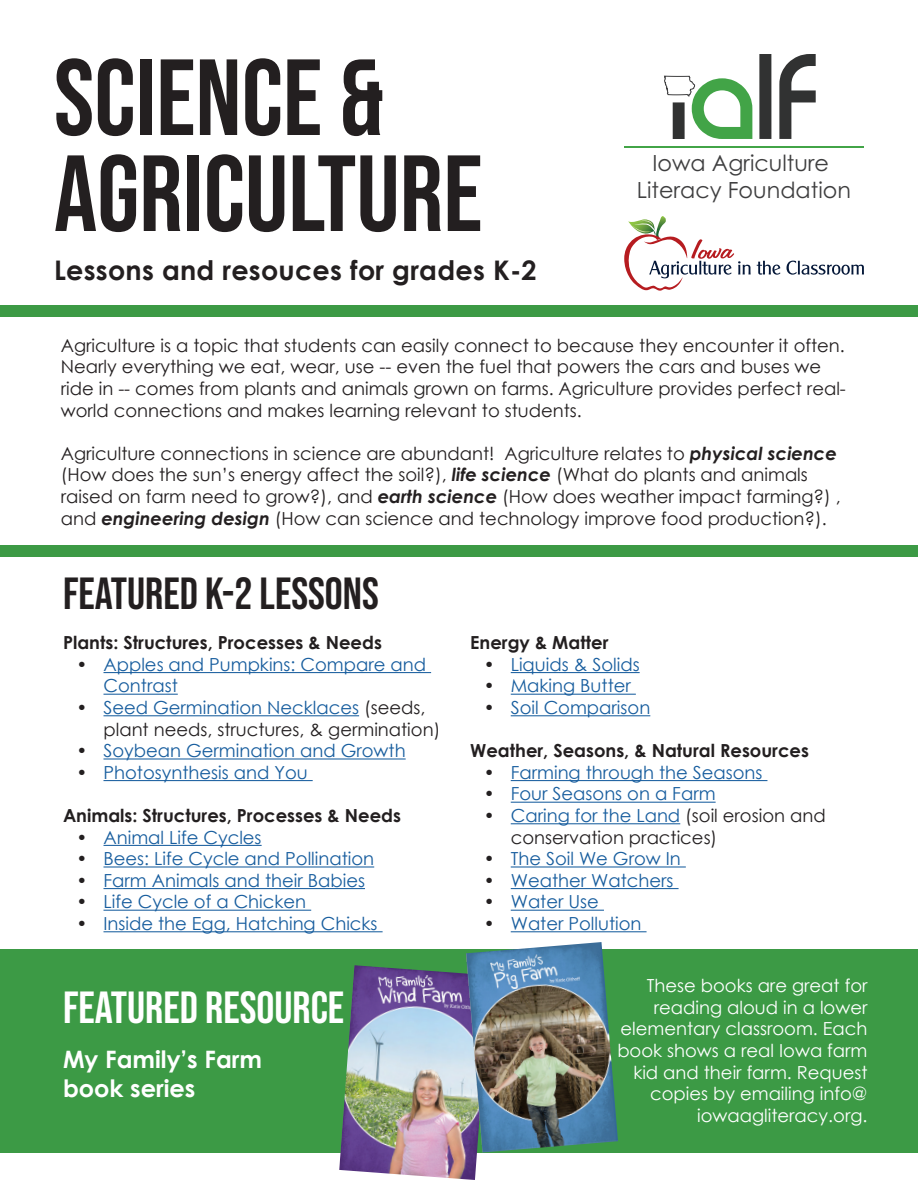
<style>
.page{position:relative;width:918px;height:1188px;background:#fff}
.page>*{position:absolute;margin:0;border:0;box-sizing:border-box;transform-origin:0 0}
.t1{font:108px/96px "Bebas Neue";color:#231f20}
.t2{font:45px "Bebas Neue";color:#231f20}
.t3{font:45px "Bebas Neue";color:#fff}
.t4{font:700 27px "Century Gothic";letter-spacing:.01em;color:#231f20}
.t5{font:700 24px/28.8px "Century Gothic";color:#fff}
.t6{font:22.2px/26.7px "Century Gothic";color:#3e3e3f;text-align:center}
.t7{font:18px/21.6px "Century Gothic";color:#231f20}
.t8{font:18px/21.6px "Century Gothic";color:#175d9e}
.t9{font:18px/21.6px "Century Gothic";color:#fff;text-align:right}
.t10{font:700 18px "Century Gothic";color:#231f20}
.s1{font-weight:700;font-style:italic}
.s2{color:#231f20}
.s3{color:#175d9e}
</style>
<div class="page">
<hr style="left:624px;top:146px;width:240px;height:2px;background:#42a447">
<div style="left:759px;top:54px;width:12px;height:85px;background:#313232"></div>
<svg style="left:779px;top:54px;width:37px;height:85px"></svg>
<svg style="left:664px;top:75px;width:88px;height:64px"></svg>
<svg style="left:757px;top:261px;width:23px;height:14px"></svg>
<svg style="left:787px;top:261px;width:77px;height:14px"></svg>
<svg style="left:624px;top:216px;width:127px;height:75px"></svg>
<div style="left:0;top:306px;width:918px;height:11px;background:#3c9a45"></div>
<hr style="left:104px;top:672px;width:327px;height:1px;background:#175d9e">
<hr style="left:104px;top:694px;width:74px;height:1px;background:#175d9e">
<hr style="left:104px;top:715px;width:255px;height:1px;background:#175d9e">
<hr style="left:104px;top:758px;width:302px;height:2px;background:#175d9e">
<hr style="left:104px;top:780px;width:209px;height:1px;background:#175d9e">
<hr style="left:104px;top:845px;width:158px;height:1px;background:#175d9e">
<hr style="left:104px;top:866px;width:270px;height:2px;background:#175d9e">
<hr style="left:104px;top:888px;width:261px;height:1px;background:#175d9e">
<hr style="left:104px;top:910px;width:207px;height:1px;background:#175d9e">
<hr style="left:104px;top:931px;width:279px;height:1px;background:#175d9e">
<hr style="left:511px;top:672px;width:129px;height:1px;background:#175d9e">
<hr style="left:511px;top:694px;width:125px;height:1px;background:#175d9e">
<hr style="left:511px;top:715px;width:139px;height:1px;background:#175d9e">
<hr style="left:511px;top:780px;width:256px;height:1px;background:#175d9e">
<hr style="left:511px;top:802px;width:205px;height:1px;background:#175d9e">
<hr style="left:511px;top:823px;width:169px;height:1px;background:#175d9e">
<hr style="left:511px;top:866px;width:175px;height:2px;background:#175d9e">
<hr style="left:511px;top:888px;width:168px;height:1px;background:#175d9e">
<hr style="left:511px;top:910px;width:93px;height:1px;background:#175d9e">
<hr style="left:511px;top:931px;width:136px;height:1px;background:#175d9e">
<div style="left:0;top:545px;width:918px;height:11px;background:#3c9a45"></div>
<div style="left:0;top:949px;width:918px;height:203px;background:#3c9a45"></div>
<img style="left:339px;top:965px;width:151px;height:215px">
<img style="left:466px;top:942px;width:152px;height:210px">
<p class="t1" style="left:54px;top:49px;width:430px">SCIENCE &amp;<br>AGRICULTURE</p>
<p class="t4" style="left:54px;top:250px;width:484px">Lessons and resouces for grades K-2</p>
<p class="t6" style="left:637px;top:149px;width:216px">Iowa Agriculture<br>Literacy Foundation</p>
<p class="t7" style="left:61px;top:334px;width:787px">Agriculture is a topic that students can easily connect to because they encounter it often.<br>Nearly everything we eat, wear, use -- even the fuel that powers the cars and buses we ride in -- comes from plants and animals grown on farms. Agriculture provides perfect real&shy;world connections and makes learning relevant to students.</p>
<p class="t7" style="left:61px;top:442px;width:782px">Agriculture connections in science are abundant! Agriculture relates to <span class="s1">physical science </span>(How does the sun’s energy affect the soil?), <span class="s1">life science</span> (What do plants and animals raised on farm need to grow?), and <span class="s1">earth science</span> (How does weather impact farming?) , and <span class="s1">engineering design</span> (How can science and technology improve food production?).</p>
<p class="t2" style="left:63px;top:568px;width:317px">FEATURED K-2 LESSONS</p>
<p class="t10" style="left:63px;top:629px;width:320px">Plants: Structures, Processes &amp; Needs</p>
<p class="t8" style="left:104px;top:653px;width:324px;text-indent:-27px"><span class="s2">•</span> Apples and Pumpkins: Compare and<br>Contrast</p>
<p class="t7" style="left:104px;top:696px;width:338px;text-indent:-27px">• <span class="s3">Seed Germination Necklaces</span> (seeds, plant needs, structures, &amp; germination)</p>
<p class="t8" style="left:76px;top:740px;width:331px"><span class="s2">•</span> Soybean Germination and Growth</p>
<p class="t8" style="left:76px;top:761px;width:233px"><span class="s2">•</span> Photosynthesis and You</p>
<p class="t10" style="left:63px;top:802px;width:340px">Animals: Structures, Processes &amp; Needs</p>
<p class="t8" style="left:76px;top:826px;width:187px"><span class="s2">•</span> Animal Life Cycles</p>
<p class="t8" style="left:76px;top:848px;width:299px"><span class="s2">•</span> Bees: Life Cycle and Pollination</p>
<p class="t8" style="left:76px;top:869px;width:290px"><span class="s2">•</span> Farm Animals and their Babies</p>
<p class="t8" style="left:76px;top:891px;width:231px"><span class="s2">•</span> Life Cycle of a Chicken</p>
<p class="t8" style="left:76px;top:912px;width:303px"><span class="s2">•</span> Inside the Egg, Hatching Chicks</p>
<p class="t3" style="left:63px;top:982px;width:283px">FEATURED RESOURCE</p>
<p class="t5" style="left:63px;top:1044px;width:201px">My Family’s Farm book series</p>
<p class="t10" style="left:470px;top:629px;width:140px">Energy &amp; Matter</p>
<p class="t8" style="left:484px;top:653px;width:157px"><span class="s2">•</span> Liquids &amp; Solids</p>
<p class="t8" style="left:484px;top:675px;width:149px"><span class="s2">•</span> Making Butter</p>
<p class="t8" style="left:484px;top:696px;width:168px"><span class="s2">•</span> Soil Comparison</p>
<p class="t10" style="left:470px;top:737px;width:340px">Weather, Seasons, &amp; Natural Resources</p>
<p class="t8" style="left:484px;top:761px;width:280px"><span class="s2">•</span> Farming through the Seasons</p>
<p class="t8" style="left:484px;top:783px;width:233px"><span class="s2">•</span> Four Seasons on a Farm</p>
<p class="t7" style="left:511px;top:804px;width:316px;text-indent:-27px">• <span class="s3">Caring for the Land</span> (soil erosion and conservation practices)</p>
<p class="t8" style="left:484px;top:848px;width:199px"><span class="s2">•</span> The Soil We Grow In</p>
<p class="t8" style="left:484px;top:869px;width:191px"><span class="s2">•</span> Weather Watchers</p>
<p class="t8" style="left:484px;top:891px;width:117px"><span class="s2">•</span> Water Use</p>
<p class="t8" style="left:484px;top:912px;width:159px"><span class="s2">•</span> Water Pollution</p>
<p class="t9" style="left:617px;top:975px;width:252px">These books are great for reading aloud in a lower elementary classroom. Each book shows a real Iowa farm kid and their farm. Request copies by emailing info@ iowaagliteracy.org.</p>
</div>
